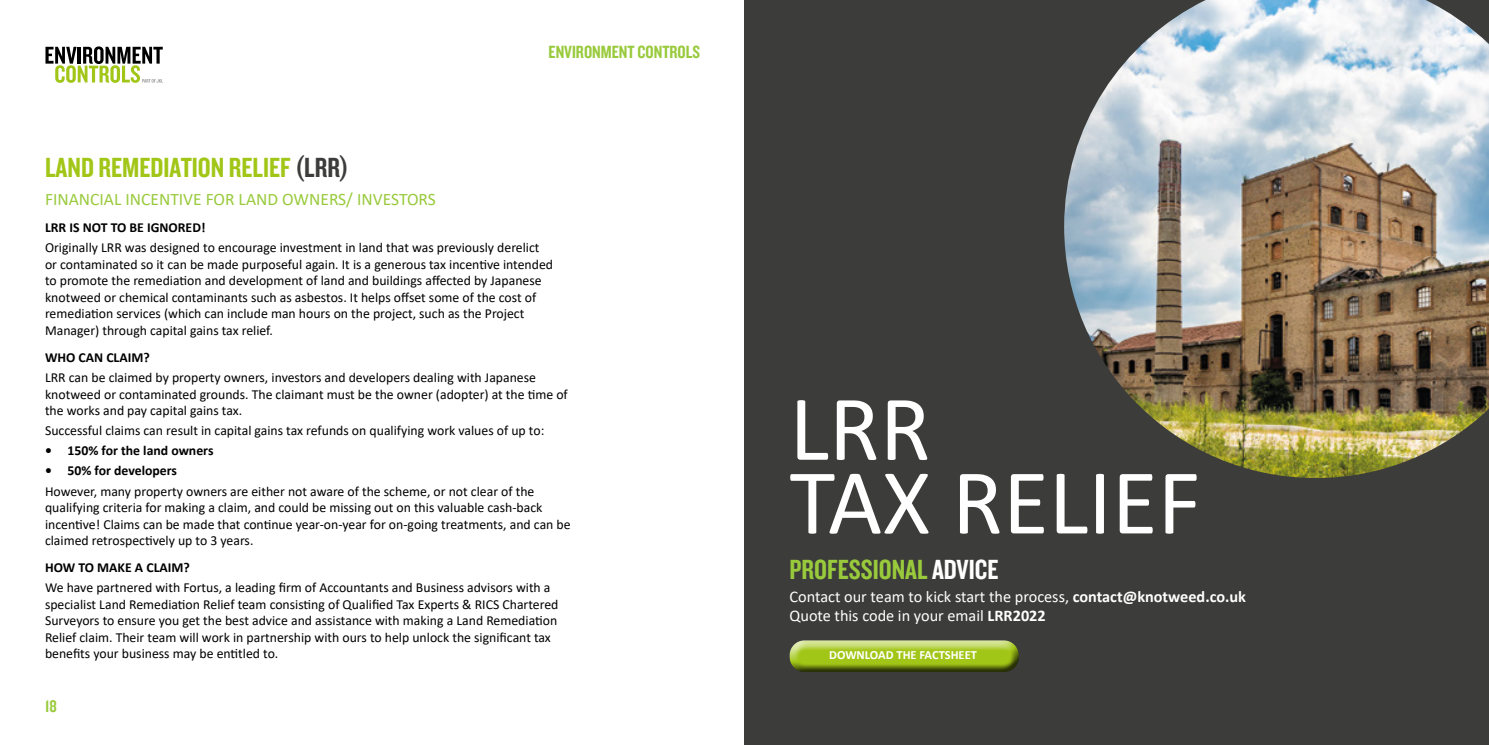
<style>
.page{position:relative;width:1489px;height:745px;background:#fff}
.page>*{position:absolute;margin:0;border:0;box-sizing:border-box;transform-origin:0 0}
.t1{font:93.75px/73.6px "Calibri";color:#fff}
.t2{font:28.75px "Knockout HTF49 Liteweight";color:#a2c617}
.t3{font:28.75px "Knockout HTF49 Liteweight";color:#99ca3c}
.t4{font:18.38px "Knockout HTF49 Liteweight";color:#99ca3c}
.t5{font:17.5px "Calibri";color:#99ca3c}
.t6{font:17.5px "Knockout HTF49 Liteweight";color:#99ca3c}
.t7{font:16.25px/19.5px "Calibri";color:#fff}
.t8{font:13.75px/16.5px "Calibri";color:#000}
.t9{font:700 13.75px "Calibri";color:#000}
.t10{font:700 12.5px "Calibri";color:#fff}
.s1{color:#3c3c3b}
.s2{color:#fff}
.s3{font-weight:700}
</style>
<div class="page">
<svg style="left:45px;top:46px;width:118px;height:37px"></svg>
<div style="left:744px;top:0;width:744px;height:744px;background:#3c3c3b"></div>
<div style="left:780px;top:631px;width:243px;height:38px;background:#fff;opacity:.75"></div>
<div style="left:784px;top:641px;width:244px;height:31px;background:#000;opacity:.75"></div>
<img style="left:1064px;top:0;width:424px;height:477px">
<h3 class="t4" style="left:548px;top:43px;width:153px">ENVIRONMENT CONTROLS</h3>
<h2 class="t2" style="left:45px;top:153px;width:305px">LAND REMEDIATION RELIEF <span class="s1">(LRR)</span></h2>
<p class="t5" style="left:45px;top:187px;width:392px">FINANCIAL INCENTIVE FOR LAND OWNERS/ INVESTORS</p>
<p class="t9" style="left:45px;top:218px;width:162px">LRR IS NOT TO BE IGNORED!</p>
<p class="t8" style="left:45px;top:239px;width:509px">Originally LRR was designed to encourage investment in land that was previously derelict or contaminated so it can be made purposeful again. It is a generous tax incentive intended to promote the remediation and development of land and buildings affected by Japanese knotweed or chemical contaminants such as asbestos. It helps offset some of the cost of remediation services (which can include man hours on the project, such as the Project Manager) through capital gains tax relief.</p>
<p class="t9" style="left:45px;top:347px;width:106px">WHO CAN CLAIM?</p>
<p class="t8" style="left:45px;top:369px;width:524px">LRR can be claimed by property owners, investors and developers dealing with Japanese knotweed or contaminated grounds. The claimant must be the owner (adopter) at the time of the works and pay capital gains tax.</p>
<p class="t8" style="left:45px;top:422px;width:501px">Successful claims can result in capital gains tax refunds on qualifying work values of up to:</p>
<p class="t9" style="left:45px;top:441px;width:170px">• 150% for the land owners</p>
<p class="t9" style="left:45px;top:461px;width:133px">• 50% for developers</p>
<p class="t8" style="left:45px;top:482px;width:527px">However, many property owners are either not aware of the scheme, or not clear of the qualifying criteria for making a claim, and could be missing out on this valuable cash-back incentive! Claims can be made that continue year-on-year for on-going treatments, and can be claimed retrospectively up to 3 years.</p>
<p class="t9" style="left:45px;top:557px;width:146px">HOW TO MAKE A CLAIM?</p>
<p class="t8" style="left:45px;top:578px;width:515px">We have partnered with Fortus, a leading firm of Accountants and Business advisors with a specialist Land Remediation Relief team consisting of Qualified Tax Experts &amp; RICS Chartered Surveyors to ensure you get the best advice and assistance with making a Land Remediation Relief claim. Their team will work in partnership with ours to help unlock the significant tax benefits your business may be entitled to.</p>
<p class="t6" style="left:45px;top:696px;width:13px">18</p>
<h1 class="t1" style="left:789px;top:389px;width:412px">LRR<br>TAX RELIEF</h1>
<h2 class="t3" style="left:789px;top:554px;width:210px">PROFESSIONAL <span class="s2">ADVICE</span></h2>
<p class="t7" style="left:789px;top:586px;width:458px">Contact our team to kick start the process, <span class="s3">contact@knotweed.co.uk<br></span>Quote this code in your email <span class="s3">LRR2022</span></p>
<p class="t10" style="left:829px;top:645px;width:149px">DOWNLOAD THE FACTSHEET</p>
</div>
